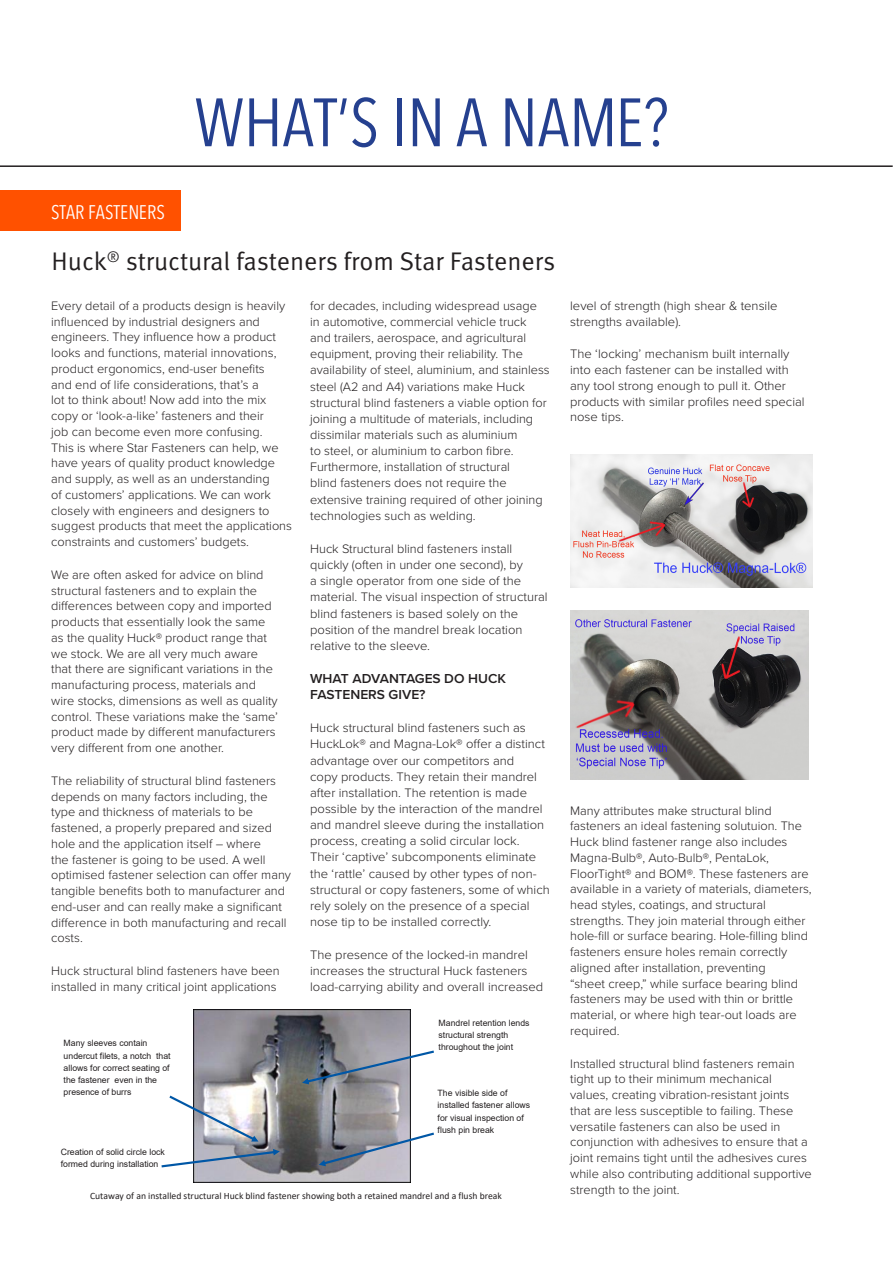
<style>
.page{position:relative;width:893px;height:1263px;background:#fff}
.page>*{position:absolute;margin:0;border:0;box-sizing:border-box;transform-origin:0 0}
.t1{font:condensed 67.5px "Avenir Next";color:#25408f}
.t2{font:25.5px "Meta Pro Norm";letter-spacing:-.005em;color:#231f20}
.t3{font:condensed 19.65px "Avenir Next";color:#fff}
.t4{font:600 13.5px/16.2px "Proxima Nova";color:#231f20}
.t5{font:300 12.75px/15.8px "Proxima Nova";color:#231f20}
.t6{font:9.6px "Calibri";color:#231f20}
.t7{font:8.7px/12.1px "Arial";color:#231f20}
</style>
<div class="page">
<hr style="left:0;top:165px;width:893px;height:2px;background:#231f20">
<div style="left:0;top:190px;width:181px;height:41px;background:#ff5100"></div>
<img style="left:194px;top:1009px;width:217px;height:173px">
<svg style="left:319px;top:1132px;width:115px;height:34px"></svg>
<svg style="left:302px;top:1050px;width:132px;height:34px"></svg>
<svg style="left:169px;top:1095px;width:89px;height:46px"></svg>
<svg style="left:173px;top:1149px;width:107px;height:18px"></svg>
<img style="left:161px;top:1163px;width:12px;height:5px">
<img style="left:570px;top:455px;width:242px;height:132px">
<img style="left:570px;top:611px;width:239px;height:168px">
<p class="t3" style="left:51px;top:200px;width:115px">STAR FASTENERS</p>
<p class="t1" style="left:195px;top:82px;width:475px">WHAT’S IN A NAME?</p>
<p class="t2" style="left:51px;top:242px;width:505px">Huck<sup>®</sup> structural fasteners from Star Fasteners</p>
<p class="t5" style="left:51px;top:297px;width:242px">Every detail of a products design is heavily influenced by industrial designers and engineers. They influence how a product looks and functions, material innovations, product ergonomics, end-user benefits<br>and end of life considerations, that’s a<br>lot to think about! Now add into the mix copy or ‘look-a-like’ fasteners and their<br>job can become even more confusing.<br>This is where Star Fasteners can help, we have years of quality product knowledge and supply, as well as an understanding<br>of customers’ applications. We can work closely with engineers and designers to suggest products that meet the applications constraints and customers’ budgets.</p>
<p class="t5" style="left:51px;top:566px;width:228px">We are often asked for advice on blind structural fasteners and to explain the differences between copy and imported products that essentially look the same as the quality Huck® product range that we stock. We are all very much aware that there are significant variations in the manufacturing process, materials and wire stocks, dimensions as well as quality control. These variations make the ‘same’ product made by different manufacturers very different from one another.</p>
<p class="t5" style="left:51px;top:772px;width:241px">The reliability of structural blind fasteners depends on many factors including, the type and thickness of materials to be fastened, a properly prepared and sized hole and the application itself – where<br>the fastener is going to be used. A well optimised fastener selection can offer many tangible benefits both to manufacturer and end-user and can really make a significant difference in both manufacturing and recall costs.</p>
<p class="t5" style="left:51px;top:962px;width:230px">Huck structural blind fasteners have been installed in many critical joint applications</p>
<p class="t7" style="left:64px;top:1037px;width:109px">Many sleeves contain undercut filets, a notch that allows for correct seating of the fastener even in the presence of burrs</p>
<p class="t7" style="left:61px;top:1145px;width:106px">Creation of solid circle lock formed during installation</p>
<p class="t5" style="left:310px;top:297px;width:241px;line-height:16.2px">for decades, including widespread usage<br>in automotive, commercial vehicle truck and trailers, aerospace, and agricultural equipment, proving their reliability. The availability of steel, aluminium, and stainless steel (A2 and A4) variations make Huck structural blind fasteners a viable option for joining a multitude of materials, including dissimilar materials such as aluminium<br>to steel, or aluminium to carbon fibre.<br>Furthermore, installation of structural<br>blind fasteners does not require the extensive training required of other joining technologies such as welding.</p>
<p class="t5" style="left:310px;top:540px;width:239px;line-height:16.2px">Huck Structural blind fasteners install quickly (often in under one second), by<br>a single operator from one side of the material. The visual inspection of structural blind fasteners is based solely on the position of the mandrel break location relative to the sleeve.</p>
<p class="t4" style="left:310px;top:670px;width:197px">WHAT ADVANTAGES DO HUCK<br>FASTENERS GIVE?</p>
<p class="t5" style="left:310px;top:719px;width:241px;line-height:16.2px">Huck structural blind fasteners such as HuckLok® and Magna-Lok® offer a distinct advantage over our competitors and<br>copy products. They retain their mandrel after installation. The retention is made possible by the interaction of the mandrel and mandrel sleeve during the installation process, creating a solid circular lock.<br>Their ‘captive’ subcomponents eliminate the ‘rattle’ caused by other types of non&shy;structural or copy fasteners, some of which rely solely on the presence of a special nose tip to be installed correctly.</p>
<p class="t5" style="left:310px;top:946px;width:235px;line-height:16.2px">The presence of the locked-in mandrel increases the structural Huck fasteners load-carrying ability and overall increased</p>
<p class="t7" style="left:439px;top:1017px;width:93px">Mandrel retention lends structural strength throughout the joint</p>
<p class="t7" style="left:438px;top:1087px;width:94px">The visible side of installed fastener allows for visual inspection of flush pin break</p>
<p class="t6" style="left:90px;top:1189px;width:413px">Cutaway of an installed structural Huck blind fastener showing both a retained mandrel and a flush break</p>
<p class="t5" style="left:570px;top:297px;width:209px">level of strength (high shear &amp; tensile strengths available).</p>
<p class="t5" style="left:570px;top:345px;width:236px">The ‘locking’ mechanism built internally into each fastener can be installed with any tool strong enough to pull it. Other products with similar profiles need special nose tips.</p>
<p class="t5" style="left:570px;top:802px;width:243px">Many attributes make structural blind fasteners an ideal fastening solutuion. The Huck blind fastener range also includes Magna-Bulb®, Auto-Bulb®, PentaLok, FloorTight® and BOM®. These fasteners are available in a variety of materials, diameters, head styles, coatings, and structural strengths. They join material through either hole-fill or surface bearing. Hole-filling blind fasteners ensure holes remain correctly aligned after installation, preventing<br>“sheet creep,” while surface bearing blind fasteners may be used with thin or brittle material, or where high tear-out loads are required.</p>
<p class="t5" style="left:570px;top:1055px;width:243px">Installed structural blind fasteners remain tight up to their minimum mechanical values, creating vibration-resistant joints that are less susceptible to failing. These versatile fasteners can also be used in conjunction with adhesives to ensure that a joint remains tight until the adhesives cures while also contributing additional supportive strength to the joint.</p>
</div>
